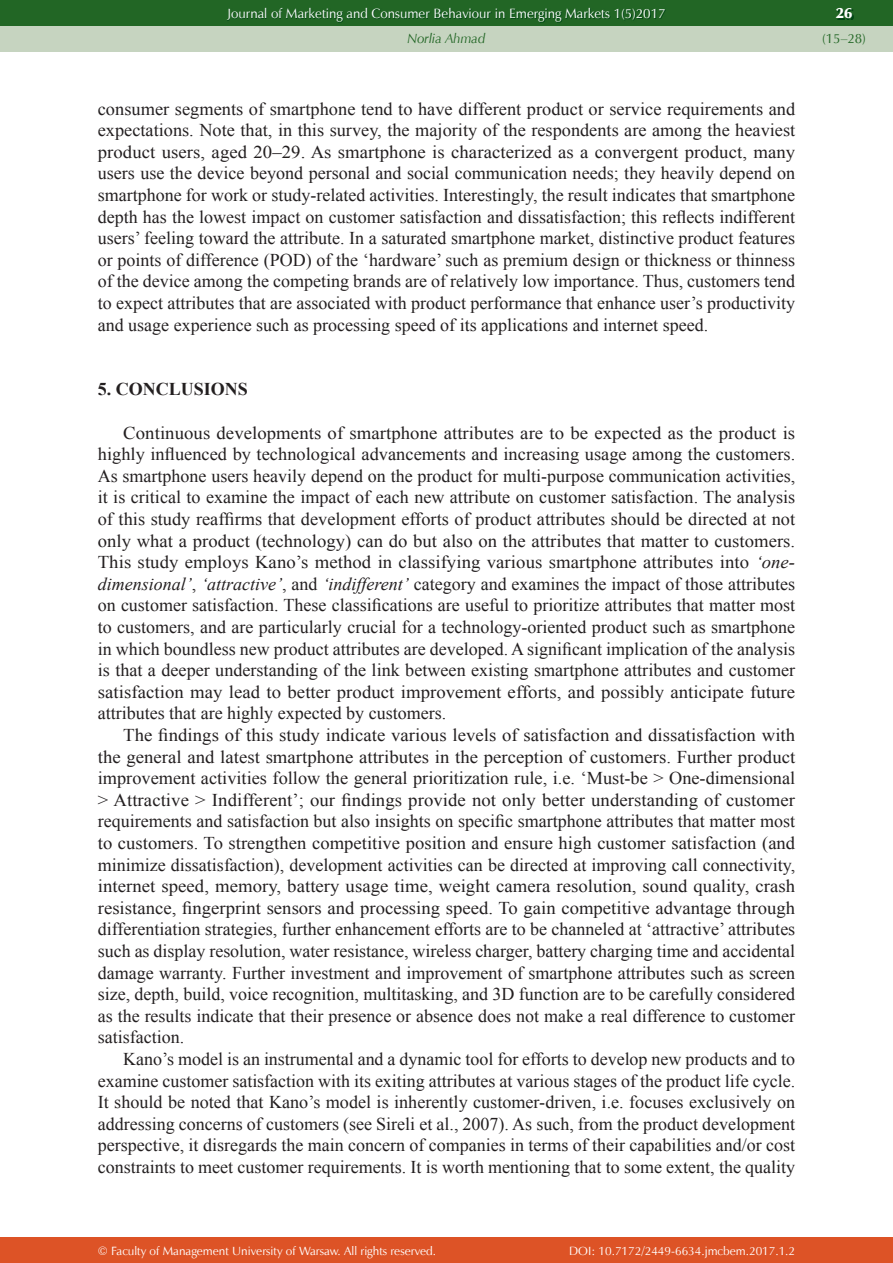
<style>
.page{position:relative;width:893px;height:1263px;background:#fff}
.page>*{position:absolute;margin:0;border:0;box-sizing:border-box;transform-origin:0 0}
.t1{font:18px/21.6px "Times New Roman";color:#231f20;text-align:justify;scale:1.04 1}
.t2{font:18px/21.6px "Times New Roman";color:#231f20;text-align:justify}
.t3{font:700 18px "Times New Roman";color:#231f20}
.t4{font:15px "Zapf Humnst Ult EU";color:#fff}
.t5{font:13.5px "Zapf Humnst EU";color:#fff}
.t6{font:italic 13.5px "Zapf Humnst EU";color:#226625}
.t7{font:13.5px "Zapf Humnst EU";color:#226625}
.t8{font:12px "Zapf Humnst EU";color:#fff}
.s1{font-style:italic}
</style>
<div class="page">
<div style="left:0;top:0;width:893px;height:51px;background:#c6d4c0"></div>
<div style="left:0;top:1237px;width:893px;height:26px;background:#dd5326"></div>
<div style="left:0;top:0;width:893px;height:26px;background:#226625"></div>
<img style="left:228px;top:9px;width:438px;height:14px">
<img style="left:837px;top:10px;width:16px;height:10px">
<p class="t5" style="left:227px;top:5px;width:440px">Journal of Marketing and Consumer Behaviour in Emerging Markets 1(5)2017</p>
<p class="t6" style="left:407px;top:30px;width:79px">Norlia Ahmad</p>
<p class="t2" style="left:98px;top:98px;width:699px">consumer segments of smartphone tend to have different product or service requirements and expectations. Note that, in this survey, the majority of the respondents are among the heaviest product users, aged 20–29. As smartphone is characterized as a convergent product, many users use the device beyond personal and social communication needs; they heavily depend on smartphone for work or study-related activities. Interestingly, the result indicates that smartphone depth has the lowest impact on customer satisfaction and dissatisfaction; this reflects indifferent users’ feeling toward the attribute. In a saturated smartphone market, distinctive product features or points of difference (POD) of the ‘hardware’ such as premium design or thickness or thinness of the device among the competing brands are of relatively low importance. Thus, customers tend to expect attributes that are associated with product performance that enhance user’s productivity and usage experience such as processing speed of its applications and internet speed.</p>
<p class="t3" style="left:98px;top:379px;width:152px">5. CONCLUSIONS</p>
<p class="t1" style="left:98px;top:422px;width:672px;text-indent:26px">Continuous developments of smartphone attributes are to be expected as the product is highly influenced by technological advancements and increasing usage among the customers.<br>As smartphone users heavily depend on the product for multi-purpose communication activities, it is critical to examine the impact of each new attribute on customer satisfaction. The analysis of this study reaffirms that development efforts of product attributes should be directed at not only what a product (technology) can do but also on the attributes that matter to customers.<br>This study employs Kano’s method in classifying various smartphone attributes into <span class="s1">‘one&shy;dimensional’</span>, <span class="s1">‘attractive’</span>, and <span class="s1">‘indifferent’</span> category and examines the impact of those attributes on customer satisfaction. These classifications are useful to prioritize attributes that matter most to customers, and are particularly crucial for a technology-oriented product such as smartphone in which boundless new product attributes are developed. A significant implication of the analysis is that a deeper understanding of the link between existing smartphone attributes and customer satisfaction may lead to better product improvement efforts, and possibly anticipate future attributes that are highly expected by customers.</p>
<p class="t1" style="left:98px;top:724px;width:672px;text-indent:26px">The findings of this study indicate various levels of satisfaction and dissatisfaction with the general and latest smartphone attributes in the perception of customers. Further product improvement activities follow the general prioritization rule, i.e. ‘Must-be &gt; One-dimensional &gt; Attractive &gt; Indifferent’; our findings provide not only better understanding of customer requirements and satisfaction but also insights on specific smartphone attributes that matter most to customers. To strengthen competitive position and ensure high customer satisfaction (and minimize dissatisfaction), development activities can be directed at improving call connectivity, internet speed, memory, battery usage time, weight camera resolution, sound quality, crash resistance, fingerprint sensors and processing speed. To gain competitive advantage through differentiation strategies, further enhancement efforts are to be channeled at ‘attractive’ attributes such as display resolution, water resistance, wireless charger, battery charging time and accidental damage warranty. Further investment and improvement of smartphone attributes such as screen size, depth, build, voice recognition, multitasking, and 3D function are to be carefully considered as the results indicate that their presence or absence does not make a real difference to customer satisfaction.</p>
<p class="t2" style="left:98px;top:1048px;width:699px;text-indent:26px">Kano’s model is an instrumental and a dynamic tool for efforts to develop new products and to examine customer satisfaction with its exiting attributes at various stages of the product life cycle.<br>It should be noted that Kano’s model is inherently customer-driven, i.e. focuses exclusively on addressing concerns of customers (see Sireli et al., 2007). As such, from the product development perspective, it disregards the main concern of companies in terms of their capabilities and/or cost constraints to meet customer requirements. It is worth mentioning that to some extent, the quality</p>
<p class="t8" style="left:98px;top:1243px;width:340px">© Faculty of Management University of Warsaw. All rights reserved.</p>
<p class="t8" style="left:569px;top:1243px;width:227px">DOI: 10.7172/2449-6634.jmcbem.2017.1.2</p>
<p class="t4" style="left:836px;top:4px;width:18px">26</p>
<p class="t7" style="left:822px;top:30px;width:45px">(15–28)</p>
</div>
